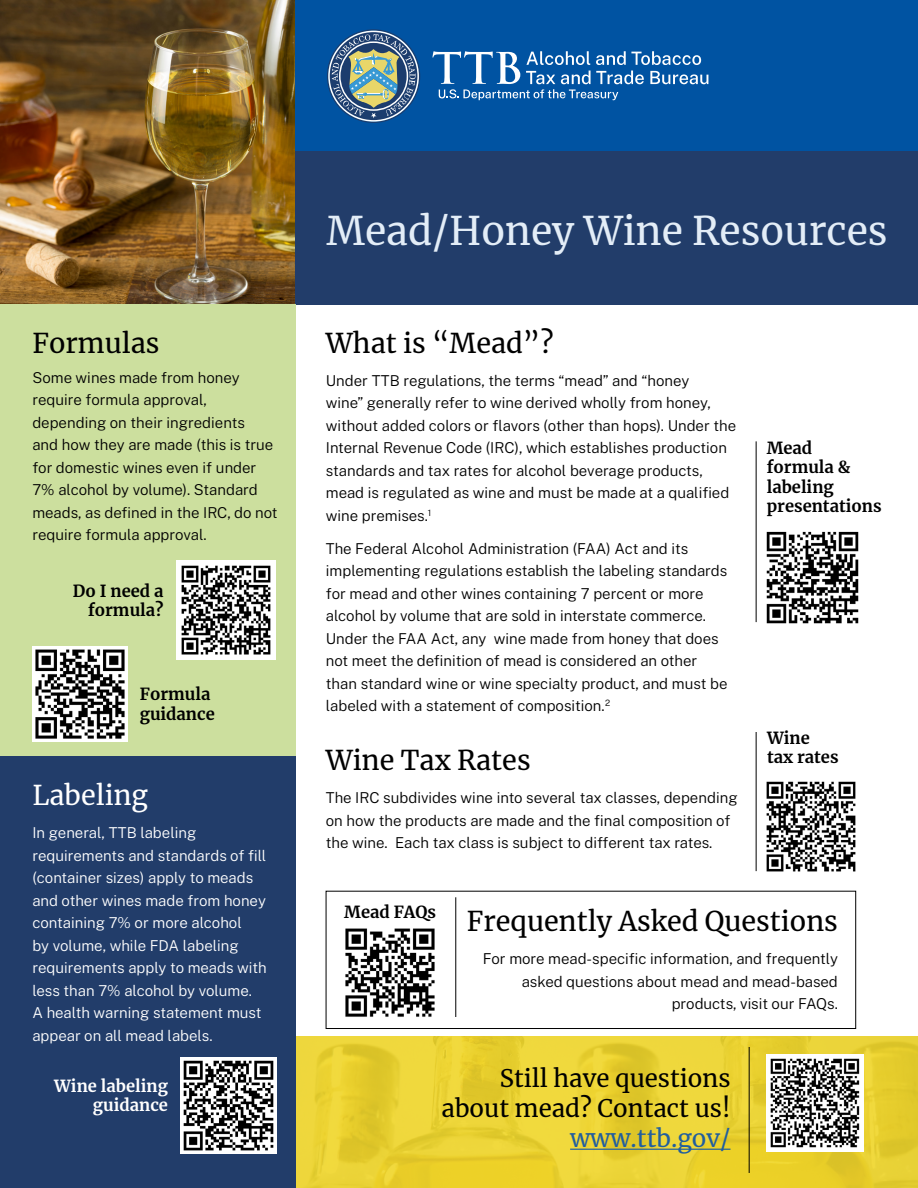
<style>
.page{position:relative;width:918px;height:1188px;background:#fff}
.page>*{position:absolute;margin:0;border:0;box-sizing:border-box;transform-origin:0 0}
.t1{font:39px "Merriweather";color:#e3edf7}
.t2{font:27px "Merriweather";color:#000}
.t3{font:27px "Merriweather";color:#fff}
.t4{font:24px/30px "Merriweather";color:#000;text-align:right}
.t5{font:24px "Merriweather";color:#215e9e}
.t6{font:700 16.5px/19.5px "Merriweather";color:#000}
.t7{font:700 16.5px/19.5px "Merriweather";color:#fff;text-align:right}
.t8{font:300 15px/22.5px "Public Sans";color:#000}
.t9{font:300 15px/22.5px "Public Sans";color:#fff}
</style>
<div class="page">
<img style="left:296px;top:1037px;width:621px;height:151px">
<hr style="left:570px;top:1149px;width:161px;height:1px;background:#215e9e">
<div style="left:326px;top:891px;width:530px;height:138px;border:1px solid #000"></div>
<img style="left:0;top:0;width:296px;height:304px">
<div style="left:296px;top:0;width:622px;height:152px;background:#0053a2"></div>
<svg style="left:327px;top:29px;width:93px;height:94px"></svg>
<svg style="left:433px;top:51px;width:275px;height:49px"></svg>
<div style="left:296px;top:151px;width:622px;height:153px;background:#223d6a"></div>
<div style="left:0;top:304px;width:296px;height:452px;background:#ccdf9e"></div>
<div style="left:0;top:756px;width:296px;height:432px;background:#223d6a"></div>
<hr style="left:749px;top:1047px;width:1px;height:126px;background:#000">
<img style="left:176px;top:561px;width:100px;height:99px">
<img style="left:32px;top:646px;width:95px;height:95px">
<img style="left:767px;top:1055px;width:97px;height:97px">
<hr style="left:756px;top:441px;width:1px;height:181px;background:#000">
<hr style="left:756px;top:732px;width:1px;height:139px;background:#000">
<img style="left:766px;top:781px;width:90px;height:91px">
<hr style="left:455px;top:897px;width:1px;height:120px;background:#000">
<img style="left:345px;top:928px;width:90px;height:89px">
<img style="left:181px;top:1058px;width:96px;height:95px">
<img style="left:766px;top:531px;width:93px;height:93px">
<p class="t2" style="left:32px;top:324px;width:129px">Formulas</p>
<p class="t8" style="left:32px;top:366px;width:247px">Some wines made from honey require formula approval, depending on their ingredients<br>and how they are made (this is true for domestic wines even if under<br>7% alcohol by volume). Standard meads, as defined in the IRC, do not require formula approval.</p>
<p class="t6" style="left:73px;top:581px;width:92px;text-align:right">Do I need a formula?</p>
<p class="t6" style="left:140px;top:684px;width:77px">Formula guidance</p>
<p class="t3" style="left:32px;top:777px;width:117px">Labeling</p>
<p class="t9" style="left:32px;top:821px;width:236px">In general, TTB labeling requirements and standards of fill (container sizes) apply to meads and other wines made from honey containing 7% or more alcohol<br>by volume, while FDA labeling requirements apply to meads with less than 7% alcohol by volume.<br>A health warning statement must appear on all mead labels.</p>
<p class="t7" style="left:54px;top:1076px;width:115px">Wine labeling guidance</p>
<p class="t1" style="left:326px;top:204px;width:563px">Mead/Honey Wine Resources</p>
<p class="t2" style="left:326px;top:324px;width:229px">What is “Mead”?</p>
<p class="t8" style="left:326px;top:369px;width:412px">Under TTB regulations, the terms “mead” and “honey<br>wine” generally refer to wine derived wholly from honey, without added colors or flavors (other than hops). Under the Internal Revenue Code (IRC), which establishes production standards and tax rates for alcohol beverage products, mead is regulated as wine and must be made at a qualified wine premises.<sup>1</sup></p>
<p class="t8" style="left:326px;top:537px;width:403px">The Federal Alcohol Administration (FAA) Act and its implementing regulations establish the labeling standards for mead and other wines containing 7 percent or more alcohol by volume that are sold in interstate commerce.<br>Under the FAA Act, any wine made from honey that does not meet the definition of mead is considered an other than standard wine or wine specialty product, and must be labeled with a statement of composition.<sup>2</sup></p>
<p class="t2" style="left:326px;top:742px;width:206px">Wine Tax Rates</p>
<p class="t8" style="left:326px;top:786px;width:413px">The IRC subdivides wine into several tax classes, depending on how the products are made and the final composition of the wine. Each tax class is subject to different tax rates.</p>
<p class="t6" style="left:767px;top:437px;width:47px">Mead</p>
<p class="t6" style="left:767px;top:457px;width:85px">formula &amp;</p>
<p class="t6" style="left:767px;top:476px;width:69px">labeling</p>
<p class="t6" style="left:767px;top:496px;width:116px">presentations</p>
<p class="t6" style="left:767px;top:728px;width:73px">Wine tax rates</p>
<p class="t6" style="left:344px;top:902px;width:93px">Mead FAQs</p>
<p class="t2" style="left:467px;top:903px;width:373px">Frequently Asked Questions</p>
<p class="t8" style="left:483px;top:947px;width:357px;text-align:right">For more mead-specific information, and frequently asked questions about mead and mead-based products, visit our FAQs.</p>
<p class="t4" style="left:442px;top:1063px;width:290px">Still have questions about mead? Contact us!</p>
<p class="t5" style="left:570px;top:1122px;width:162px">www.ttb.gov/</p>
</div>
